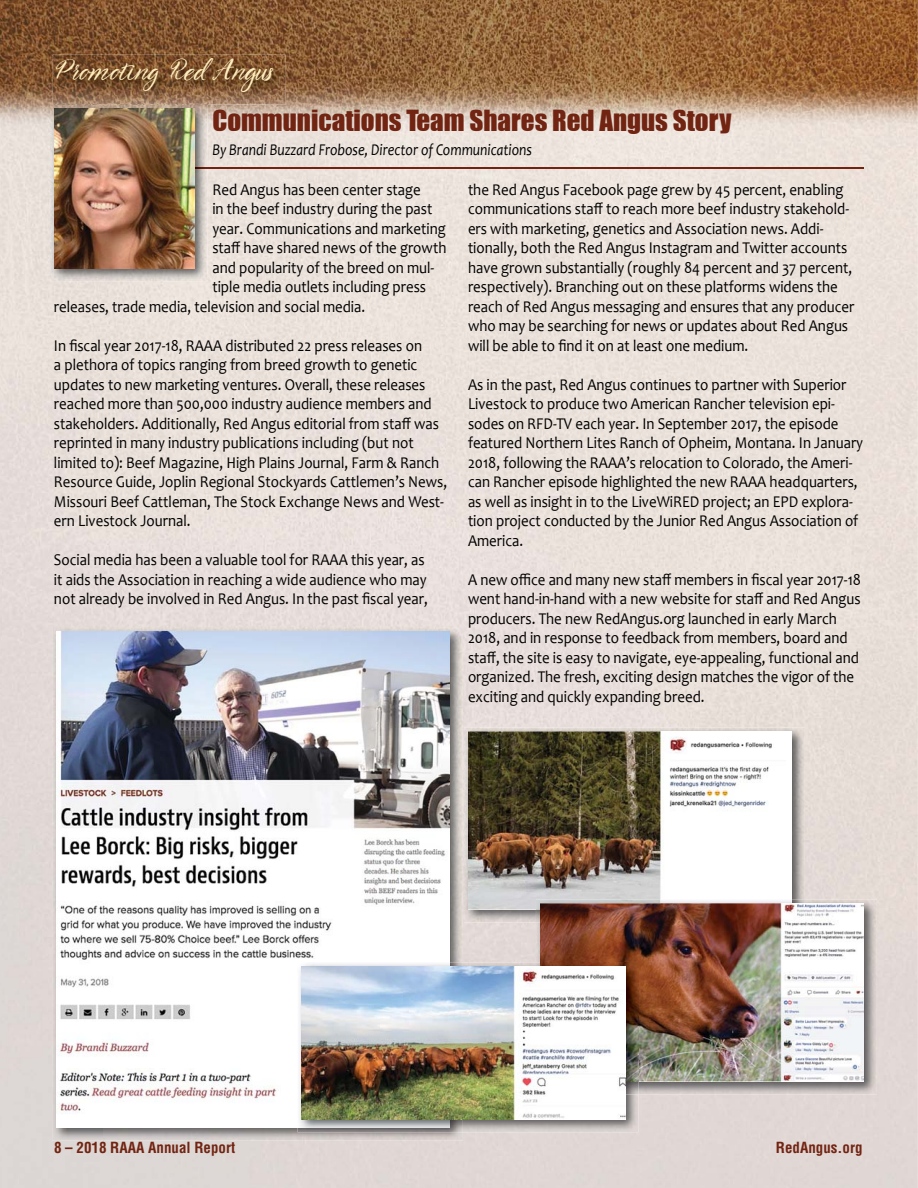
<style>
.page{position:relative;width:918px;height:1188px;background:#fff}
.page>*{position:absolute;margin:0;border:0;box-sizing:border-box;transform-origin:0 0}
.t1{font:33px "TT Berlinerins Script";color:#ffeebd}
.t2{font:27px "Impact";color:#722412}
.t3{font:16.5px/19.5px "Candara";color:#000;scale:.9 1}
.t4{font:italic 16.5px "Candara";color:#000;scale:.85 1}
.t5{font:700 condensed 15px "Helvetica";color:#722412}
</style>
<div class="page">
<img style="left:0;top:0;width:918px;height:1188px">
<img style="left:464px;top:727px;width:341px;height:196px">
<img style="left:468px;top:731px;width:324px;height:179px">
<img style="left:536px;top:899px;width:341px;height:196px">
<img style="left:536px;top:899px;width:256px;height:11px">
<img style="left:540px;top:903px;width:324px;height:179px">
<hr style="left:54px;top:167px;width:810px;height:2px;background:#722412">
<img style="left:53px;top:55px;width:233px;height:49px">
<img style="left:52px;top:627px;width:411px;height:51px">
<img style="left:450px;top:678px;width:13px;height:284px">
<img style="left:52px;top:678px;width:51px;height:463px">
<img style="left:103px;top:1128px;width:360px;height:13px">
<img style="left:56px;top:631px;width:394px;height:494px">
<img style="left:50px;top:104px;width:157px;height:177px">
<img style="left:194px;top:167px;width:13px;height:2px">
<img style="left:53px;top:104px;width:154px;height:1px">
<img style="left:54px;top:108px;width:140px;height:160px">
<img style="left:297px;top:962px;width:341px;height:170px">
<img style="left:540px;top:962px;width:98px;height:120px">
<img style="left:297px;top:962px;width:153px;height:166px">
<img style="left:302px;top:966px;width:324px;height:153px">
<h1 class="t1" style="left:54px;top:50px;width:222px">Promoting Red Angus</h1>
<h2 class="t2" style="left:212px;top:107px;width:521px">Communications Team Shares Red Angus Story</h2>
<p class="t4" style="left:212px;top:139px;width:378px">By Brandi Buzzard Frobose, Director of Communications</p>
<p class="t3" style="left:212px;top:179px;width:233px">Red Angus has been center stage</p>
<p class="t3" style="left:212px;top:199px;width:246px">in the beef industry during the past</p>
<p class="t3" style="left:212px;top:218px;width:261px">year. Communications and marketing</p>
<p class="t3" style="left:212px;top:238px;width:261px">staff have shared news of the growth</p>
<p class="t3" style="left:212px;top:257px;width:248px">and popularity of the breed on mul-</p>
<p class="t3" style="left:212px;top:277px;width:239px">tiple media outlets including press</p>
<p class="t3" style="left:54px;top:296px;width:347px">releases, trade media, television and social media.</p>
<p class="t3" style="left:54px;top:335px;width:438px">In fiscal year 2017-18, RAAA distributed 22 press releases on<br>a plethora of topics ranging from breed growth to genetic updates to new marketing ventures. Overall, these releases reached more than 500,000 industry audience members and stakeholders. Additionally, Red Angus editorial from staff was reprinted in many industry publications including (but not limited to): Beef Magazine, High Plains Journal, Farm &amp; Ranch Resource Guide, Joplin Regional Stockyards Cattlemen’s News, Missouri Beef Cattleman, The Stock Exchange News and West&shy;ern Livestock Journal.</p>
<p class="t3" style="left:54px;top:550px;width:417px">Social media has been a valuable tool for RAAA this year, as it aids the Association in reaching a wide audience who may not already be involved in Red Angus. In the past fiscal year,</p>
<p class="t3" style="left:468px;top:179px;width:431px">the Red Angus Facebook page grew by 45 percent, enabling communications staff to reach more beef industry stakehold&shy;ers with marketing, genetics and Association news. Addi&shy;tionally, both the Red Angus Instagram and Twitter accounts have grown substantially (roughly 84 percent and 37 percent, respectively). Branching out on these platforms widens the reach of Red Angus messaging and ensures that any producer who may be searching for news or updates about Red Angus will be able to find it on at least one medium.</p>
<p class="t3" style="left:468px;top:374px;width:441px">As in the past, Red Angus continues to partner with Superior Livestock to produce two American Rancher television epi&shy;sodes on RFD-TV each year. In September 2017, the episode featured Northern Lites Ranch of Opheim, Montana. In January 2018, following the RAAA’s relocation to Colorado, the Ameri&shy;can Rancher episode highlighted the new RAAA headquarters, as well as insight in to the LiveWiRED project; an EPD explora&shy;tion project conducted by the Junior Red Angus Association of America.</p>
<p class="t3" style="left:468px;top:569px;width:438px">A new office and many new staff members in fiscal year 2017-18 went hand-in-hand with a new website for staff and Red Angus producers. The new RedAngus.org launched in early March 2018, and in response to feedback from members, board and staff, the site is easy to navigate, eye-appealing, functional and organized. The fresh, exciting design matches the vigor of the exciting and quickly expanding breed.</p>
<p class="t5" style="left:54px;top:1140px;width:183px">8 – 2018 RAAA Annual Report</p>
<p class="t5" style="left:776px;top:1140px;width:88px">RedAngus.org</p>
</div>
